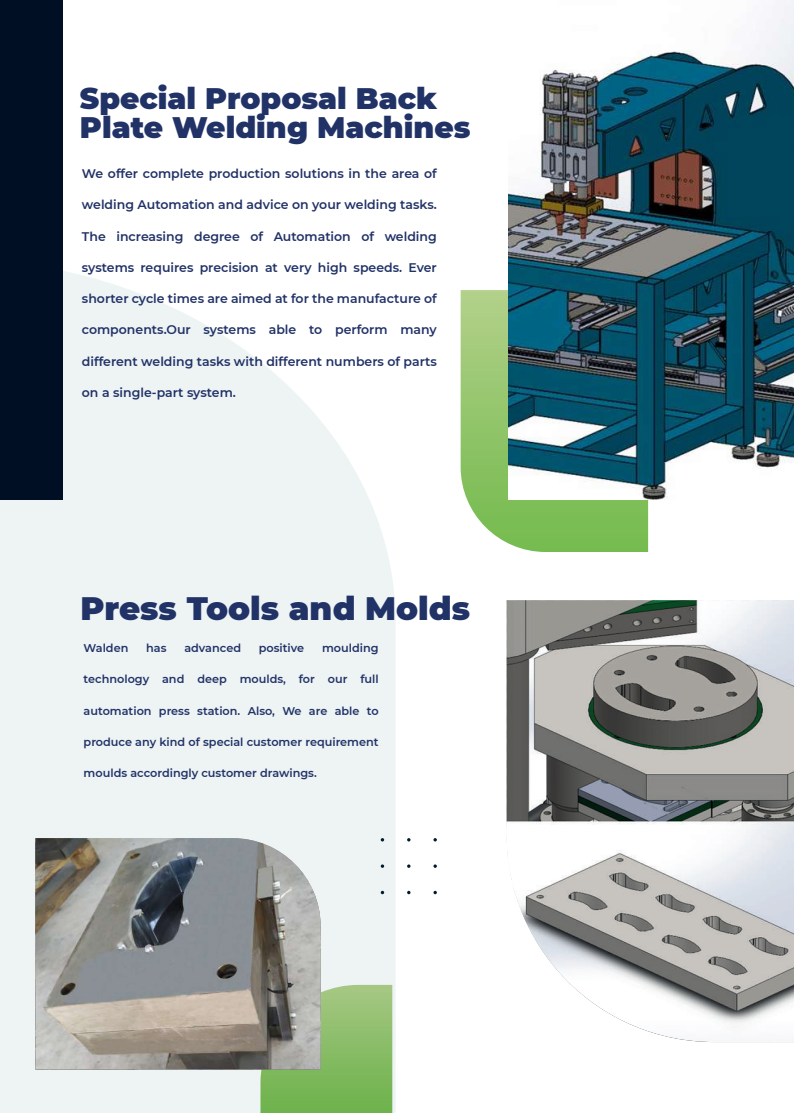
<style>
.page{position:relative;width:794px;height:1113px;background:#fff}
.page>*{position:absolute;margin:0;border:0;box-sizing:border-box;transform-origin:0 0}
.t1{font:900 32.5px "Montserrat";color:#213267}
.t2{font:900 29.62px/28.5px "Montserrat";color:#213267}
.t3{font:600 12.5px "Montserrat";color:#213267}
.t4{font:600 11.25px "Montserrat";color:#213267}
</style>
<div class="page">
<svg style="left:0;top:271px;width:396px;height:842px;background:#eff5f5"></svg>
<svg style="left:460px;top:290px;width:188px;height:262px;background:#98c975"></svg>
<svg style="left:260px;top:985px;width:132px;height:128px;background:#85bb64"></svg>
<div style="left:0;top:0;width:63px;height:499px;background:#000f24"></div>
<svg style="left:433px;top:838px;width:4px;height:3px"></svg>
<svg style="left:381px;top:864px;width:3px;height:4px"></svg>
<svg style="left:407px;top:864px;width:3px;height:4px"></svg>
<svg style="left:433px;top:864px;width:4px;height:4px"></svg>
<svg style="left:433px;top:891px;width:4px;height:3px"></svg>
<img style="left:508px;top:0;width:286px;height:499px">
<img style="left:506px;top:600px;width:288px;height:442px">
<img style="left:35px;top:838px;width:286px;height:231px">
<h2 class="t2" style="left:80px;top:82px;width:392px">Special Proposal Back<br>Plate Welding Machines</h2>
<p class="t3" style="left:82px;top:165px;width:356px">We offer complete production solutions in the area of</p>
<p class="t3" style="left:82px;top:196px;width:356px">welding Automation and advice on your welding tasks.</p>
<p class="t3" style="left:82px;top:227px;width:356px">The increasing degree of Automation of welding</p>
<p class="t3" style="left:82px;top:258px;width:356px">systems requires precision at very high speeds. Ever</p>
<p class="t3" style="left:82px;top:290px;width:356px">shorter cycle times are aimed at for the manufacture of</p>
<p class="t3" style="left:82px;top:321px;width:356px">components.Our systems able to perform many</p>
<p class="t3" style="left:82px;top:352px;width:356px">different welding tasks with different numbers of parts</p>
<p class="t3" style="left:82px;top:383px;width:156px">on a single-part system.</p>
<h1 class="t1" style="left:80px;top:584px;width:391px">Press Tools and Molds</h1>
<p class="t4" style="left:84px;top:640px;width:46px">Walden</p>
<p class="t4" style="left:146px;top:640px;width:22px">has</p>
<p class="t4" style="left:184px;top:640px;width:58px">advanced</p>
<p class="t4" style="left:259px;top:640px;width:47px">positive</p>
<p class="t4" style="left:322px;top:640px;width:58px">moulding</p>
<p class="t4" style="left:84px;top:671px;width:296px">technology and deep moulds, for our full</p>
<p class="t4" style="left:84px;top:702px;width:296px">automation press station. Also, We are able to</p>
<p class="t4" style="left:84px;top:734px;width:296px">produce any kind of special customer requirement</p>
<p class="t4" style="left:84px;top:765px;width:235px">moulds accordingly customer drawings.</p>
</div>
